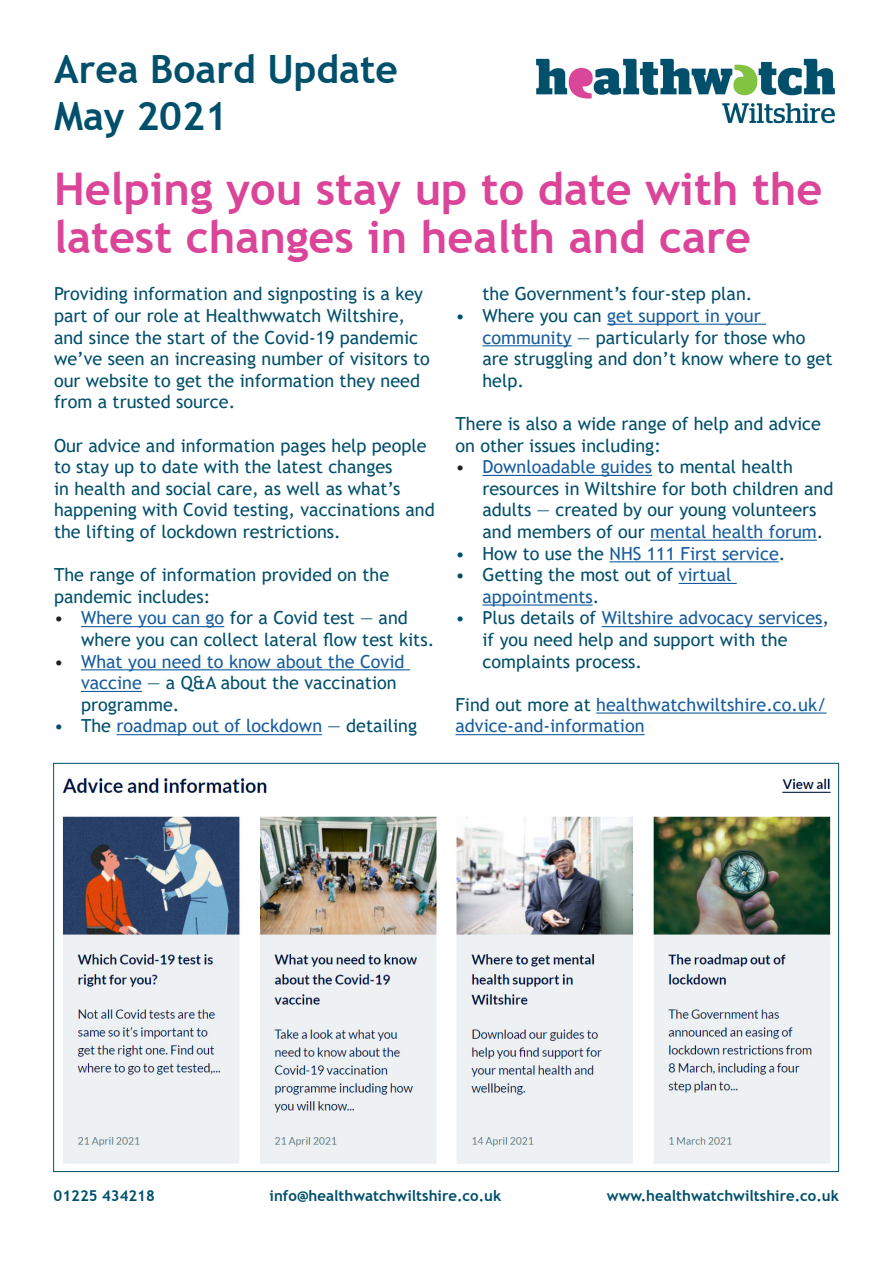
<style>
.page{position:relative;width:893px;height:1263px;background:#fff}
.page>*{position:absolute;margin:0;border:0;box-sizing:border-box;transform-origin:0 0}
.t1{font:700 45px/48px "Trebuchet MS";color:#da4599}
.t2{font:700 39px "Trebuchet MS";color:#004f6b}
.t3{font:18px/21.6px "Trebuchet MS";color:#004f6b}
.t4{font:18px/21.6px "Trebuchet MS";color:#175d9e}
.t5{font:700 15px "Trebuchet MS";color:#004f6b}
.s1{color:#231f20}
.s2{color:#175d9e}
.s3{color:#004f6b}
</style>
<div class="page">
<hr style="left:81px;top:626px;width:143px;height:1px;background:#175d9e">
<hr style="left:81px;top:669px;width:329px;height:1px;background:#175d9e">
<hr style="left:81px;top:691px;width:61px;height:1px;background:#175d9e">
<hr style="left:117px;top:734px;width:205px;height:1px;background:#175d9e">
<hr style="left:607px;top:324px;width:159px;height:1px;background:#175d9e">
<hr style="left:482px;top:345px;width:90px;height:1px;background:#175d9e">
<hr style="left:482px;top:475px;width:170px;height:1px;background:#175d9e">
<hr style="left:650px;top:540px;width:167px;height:1px;background:#175d9e">
<hr style="left:610px;top:561px;width:169px;height:1px;background:#175d9e">
<hr style="left:679px;top:583px;width:58px;height:1px;background:#175d9e">
<hr style="left:482px;top:604px;width:111px;height:2px;background:#175d9e">
<hr style="left:602px;top:626px;width:220px;height:1px;background:#175d9e">
<hr style="left:596px;top:712px;width:231px;height:2px;background:#175d9e">
<hr style="left:455px;top:734px;width:190px;height:1px;background:#175d9e">
<img style="left:536px;top:58px;width:299px;height:66px">
<img style="left:62px;top:777px;width:769px;height:387px">
<p class="t2" style="left:54px;top:45px;width:345px">Area Board Update</p>
<p class="t2" style="left:54px;top:91px;width:175px">May 2021</p>
<p class="t1" style="left:54px;top:165px;width:770px">Helping you stay up to date with the latest changes in health and care</p>
<p class="t3" style="left:54px;top:283px;width:377px">Providing information and signposting is a key part of our role at Healthwwatch Wiltshire, and since the start of the Covid-19 pandemic we’ve seen an increasing number of visitors to our website to get the information they need from a trusted source.</p>
<p class="t3" style="left:54px;top:434px;width:382px">Our advice and information pages help people to stay up to date with the latest changes<br>in health and social care, as well as what’s happening with Covid testing, vaccinations and the lifting of lockdown restrictions.</p>
<p class="t3" style="left:54px;top:564px;width:337px">The range of information provided on the pandemic includes:</p>
<p class="t3" style="left:81px;top:607px;width:355px;text-indent:-27px"><span class="s1">•</span> <span class="s2">Where you can go</span> for a Covid test — and where you can collect lateral flow test kits.</p>
<p class="t4" style="left:81px;top:650px;width:325px;text-indent:-27px"><span class="s1">•</span> What you need to know about the Covid vaccine <span class="s3">— a Q&amp;A about the vaccination programme.</span></p>
<p class="t4" style="left:54px;top:715px;width:365px"><span class="s3">• The</span> roadmap out of lockdown <span class="s3">— detailing</span></p>
<p class="t3" style="left:482px;top:283px;width:271px">the Government’s four-step plan.</p>
<p class="t3" style="left:482px;top:305px;width:351px;text-indent:-27px">• Where you can <span class="s2">get support in your community</span> — particularly for those who are struggling and don’t know where to get help.</p>
<p class="t3" style="left:455px;top:413px;width:367px">There is also a wide range of help and advice on other issues including:</p>
<p class="t3" style="left:482px;top:456px;width:352px;text-indent:-27px"><span class="s1">•</span> <span class="s2">Downloadable guides</span> to mental health resources in Wiltshire for both children and adults — created by our young volunteers and members of our <span class="s2">mental health forum</span>.</p>
<p class="t4" style="left:455px;top:542px;width:331px"><span class="s3">• How to use the</span> NHS 111 First service<span class="s3">.</span></p>
<p class="t3" style="left:482px;top:564px;width:250px;text-indent:-27px">• Getting the most out of <span class="s2">virtual appointments</span>.</p>
<p class="t3" style="left:482px;top:607px;width:348px;text-indent:-27px">• Plus details of <span class="s2">Wiltshire advocacy services</span>, if you need help and support with the complaints process.</p>
<p class="t4" style="left:455px;top:693px;width:372px"><span class="s3">Find out more at</span> healthwatchwiltshire.co.uk/ advice-and-information</p>
<p class="t5" style="left:54px;top:1186px;width:103px">01225 434218</p>
<p class="t5" style="left:270px;top:1186px;width:233px">info@healthwatchwiltshire.co.uk</p>
<p class="t5" style="left:607px;top:1186px;width:234px">www.healthwatchwiltshire.co.uk</p>
</div>
